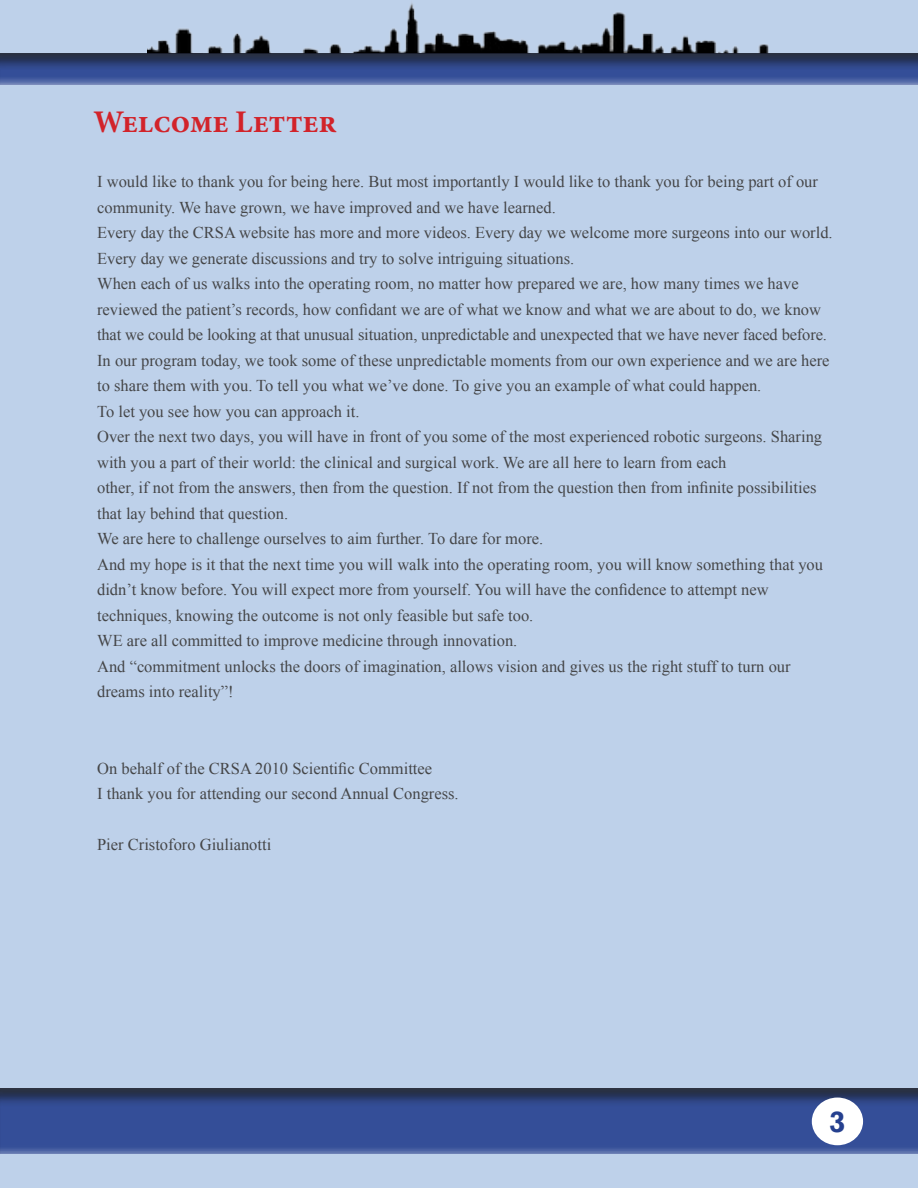
<style>
.page{position:relative;width:918px;height:1188px;background:#bed1ea}
.page>*{position:absolute;margin:0;border:0;box-sizing:border-box;transform-origin:0 0}
.t1{font:700 31.5px "Minion Pro";letter-spacing:-.01em;color:#d2232a}
.t2{font:700 30px "Rockwell";color:#25408f}
.t3{font:16.5px/25.5px "Times New Roman";color:#454648}
</style>
<div class="page">
<img style="left:147px;top:3px;width:622px;height:49px">
<div style="left:0;top:1087px;width:918px;height:68px;background:#000;opacity:.75"></div>
<div style="left:0;top:52px;width:918px;height:33px;background:#000;opacity:.75"></div>
<div style="left:812px;top:1098px;width:51px;height:47px;background:#fff;border-radius:50%"></div>
<h1 class="t1" style="left:94px;top:99px;width:245px">Welcome Letter</h1>
<p class="t3" style="left:97px;top:169px;width:737px">I would like to thank you for being here. But most importantly I would like to thank you for being part of our community. We have grown, we have improved and we have learned.<br>Every day the CRSA website has more and more videos. Every day we welcome more surgeons into our world.<br>Every day we generate discussions and try to solve intriguing situations.<br>When each of us walks into the operating room, no matter how prepared we are, how many times we have reviewed the patient’s records, how confidant we are of what we know and what we are about to do, we know that we could be looking at that unusual situation, unpredictable and unexpected that we have never faced before.<br>In our program today, we took some of these unpredictable moments from our own experience and we are here to share them with you. To tell you what we’ve done. To give you an example of what could happen.<br>To let you see how you can approach it.<br>Over the next two days, you will have in front of you some of the most experienced robotic surgeons. Sharing with you a part of their world: the clinical and surgical work. We are all here to learn from each<br>other, if not from the answers, then from the question. If not from the question then from infinite possibilities that lay behind that question.<br>We are here to challenge ourselves to aim further. To dare for more.<br>And my hope is it that the next time you will walk into the operating room, you will know something that you didn’t know before. You will expect more from yourself. You will have the confidence to attempt new techniques, knowing the outcome is not only feasible but safe too.<br>WE are all committed to improve medicine through innovation.<br>And “commitment unlocks the doors of imagination, allows vision and gives us the right stuff to turn our dreams into reality”!</p>
<p class="t3" style="left:97px;top:755px;width:363px">On behalf of the CRSA 2010 Scientific Committee<br>I thank you for attending our second Annual Congress.</p>
<p class="t3" style="left:97px;top:832px;width:176px">Pier Cristoforo Giulianotti</p>
<h2 class="t2" style="left:829px;top:1103px;width:18px">3</h2>
</div>
